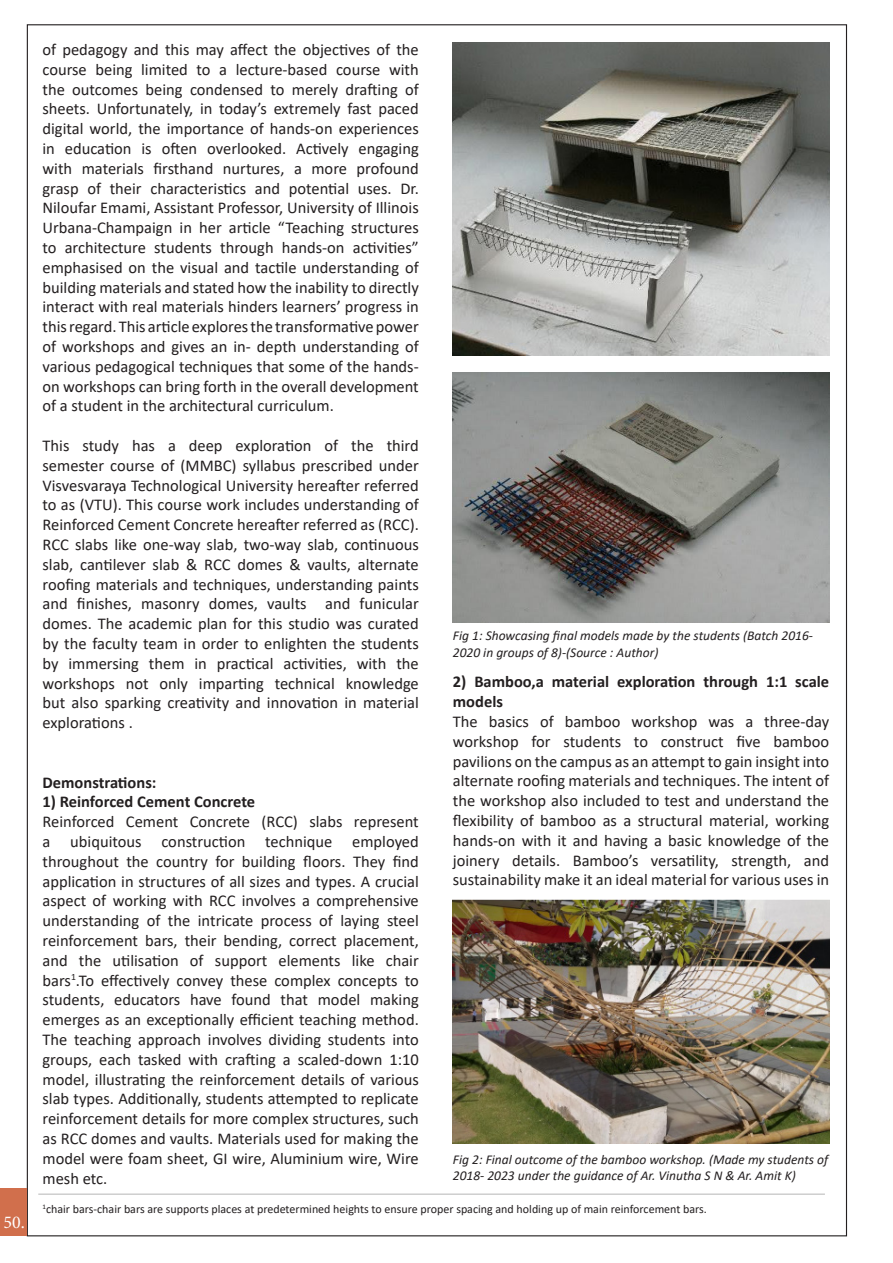
<style>
.page{position:relative;width:893px;height:1263px;background:#fff}
.page>*{position:absolute;margin:0;border:0;box-sizing:border-box;transform-origin:0 0}
.t1{font:18px "Minion Pro";color:#fff}
.t2{font:16.5px/19.8px "Calibri";color:#231f20;text-align:justify}
.t3{font:700 16.5px/19.8px "Calibri";color:#231f20}
.t4{font:italic 13.5px/16.2px "Calibri";color:#231f20}
.t5{font:12px "Calibri";color:#231f20}
</style>
<div class="page">
<div style="left:0;top:1188px;width:27px;height:48px;background:#d16f4c"></div>
<img style="left:453px;top:43px;width:376px;height:312px">
<img style="left:453px;top:372px;width:376px;height:251px">
<hr style="left:38px;top:1193px;width:787px;height:2px;background:#000">
<img style="left:453px;top:899px;width:376px;height:245px">
<p class="t1" style="left:3px;top:1210px;width:23px">50.</p>
<p class="t2" style="left:43px;top:39px;width:378px">of pedagogy and this may affect the objectives of the course being limited to a lecture-based course with the outcomes being condensed to merely drafting of sheets. Unfortunately, in today’s extremely fast paced digital world, the importance of hands-on experiences in education is often overlooked. Actively engaging with materials firsthand nurtures, a more profound grasp of their characteristics and potential uses. Dr.<br>Niloufar Emami, Assistant Professor, University of Illinois Urbana-Champaign in her article “Teaching structures to architecture students through hands-on activities” emphasised on the visual and tactile understanding of building materials and stated how the inability to directly interact with real materials hinders learners’ progress in this regard. This article explores the transformative power of workshops and gives an in- depth understanding of various pedagogical techniques that some of the hands&shy;on workshops can bring forth in the overall development of a student in the architectural curriculum.</p>
<p class="t2" style="left:43px;top:435px;width:378px">This study has a deep exploration of the third semester course of (MMBC) syllabus prescribed under Visvesvaraya Technological University hereafter referred to as (VTU). This course work includes understanding of Reinforced Cement Concrete hereafter referred as (RCC).<br>RCC slabs like one-way slab, two-way slab, continuous slab, cantilever slab &amp; RCC domes &amp; vaults, alternate roofing materials and techniques, understanding paints and finishes, masonry domes, vaults and funicular domes. The academic plan for this studio was curated by the faculty team in order to enlighten the students by immersing them in practical activities, with the workshops not only imparting technical knowledge but also sparking creativity and innovation in material explorations .</p>
<p class="t4" style="left:453px;top:627px;width:362px">Fig 1: Showcasing final models made by the students (Batch 2016-<br>2020 in groups of 8)-(Source : Author)</p>
<p class="t3" style="left:453px;top:672px;width:378px">2) Bamboo,a material exploration through 1:1 scale models</p>
<p class="t2" style="left:453px;top:711px;width:378px">The basics of bamboo workshop was a three-day workshop for students to construct five bamboo pavilions on the campus as an attempt to gain insight into alternate roofing materials and techniques. The intent of the workshop also included to test and understand the flexibility of bamboo as a structural material, working hands-on with it and having a basic knowledge of the joinery details. Bamboo’s versatility, strength, and sustainability make it an ideal material for various uses in</p>
<p class="t3" style="left:43px;top:772px;width:115px">Demonstrations:</p>
<p class="t3" style="left:43px;top:792px;width:214px">1) Reinforced Cement Concrete</p>
<p class="t2" style="left:43px;top:811px;width:378px">Reinforced Cement Concrete (RCC) slabs represent a ubiquitous construction technique employed throughout the country for building floors. They find application in structures of all sizes and types. A crucial aspect of working with RCC involves a comprehensive understanding of the intricate process of laying steel reinforcement bars, their bending, correct placement, and the utilisation of support elements like chair bars<sup>1</sup>.To effectively convey these complex concepts to students, educators have found that model making emerges as an exceptionally efficient teaching method.<br>The teaching approach involves dividing students into groups, each tasked with crafting a scaled-down 1:10 model, illustrating the reinforcement details of various slab types. Additionally, students attempted to replicate reinforcement details for more complex structures, such as RCC domes and vaults. Materials used for making the model were foam sheet, GI wire, Aluminium wire, Wire mesh etc.</p>
<p class="t4" style="left:453px;top:1151px;width:377px">Fig 2: Final outcome of the bamboo workshop. (Made my students of<br>2018- 2023 under the guidance of Ar. Vinutha S N &amp; Ar. Amit K)</p>
<p class="t5" style="left:43px;top:1201px;width:666px"><sup>1</sup>chair bars-chair bars are supports places at predetermined heights to ensure proper spacing and holding up of main reinforcement bars.</p>
</div>
